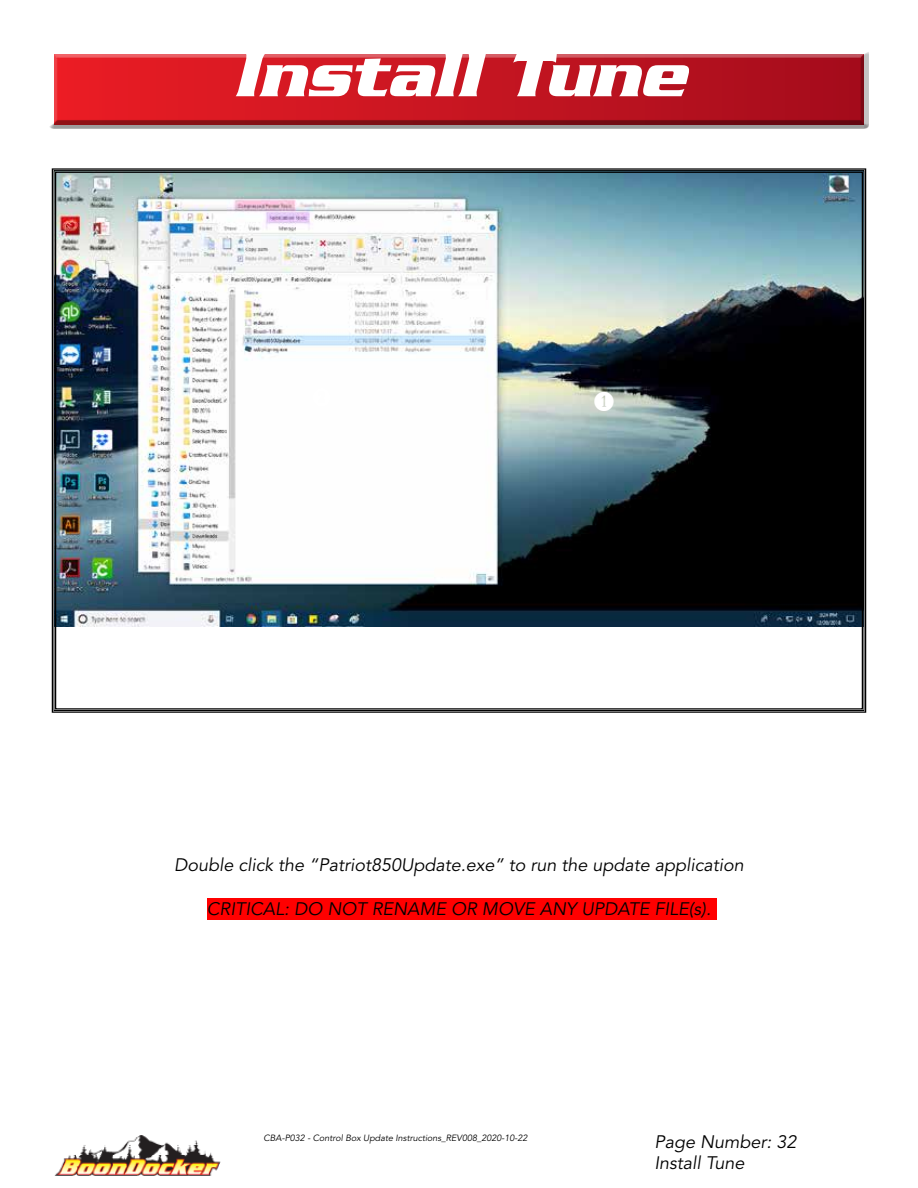
<style>
.page{position:relative;width:918px;height:1188px;background:#fff}
.page>*{position:absolute;margin:0;border:0;box-sizing:border-box;transform-origin:0 0}
.t1{font:italic 700 66px "Serpentine";color:#fff}
.t2{font:italic 18px/21.6px "Avenir LT Std";color:#000}
.t3{font:18px "Numberpile";color:#fff}
.t4{font:italic 9px "Avenir LT Std";color:#000}
</style>
<div class="page">
<img style="left:55px;top:1135px;width:165px;height:40px">
<div style="left:49px;top:51px;width:820px;height:78px;background:#000;opacity:.75"></div>
<img style="left:51px;top:168px;width:816px;height:545px">
<div style="left:207px;top:898px;width:509px;height:22px;background:#f00"></div>
<h1 class="t1" style="left:232px;top:37px;width:455px">Install Tune</h1>
<p class="t3" style="left:594px;top:392px;width:22px">B</p>
<p class="t2" style="left:174px;top:855px;width:571px">Double click the “Patriot850Update.exe” to run the update application</p>
<p class="t2" style="left:207px;top:898px;width:506px">CRITICAL: DO NOT RENAME OR MOVE ANY UPDATE FILE(s).</p>
<p class="t4" style="left:264px;top:1133px;width:266px">CBA-P032 - Control Box Update Instructions_REV008_2020-10-22</p>
<p class="t2" style="left:654px;top:1131px;width:144px">Page Number: 32<br>Install Tune</p>
</div>
